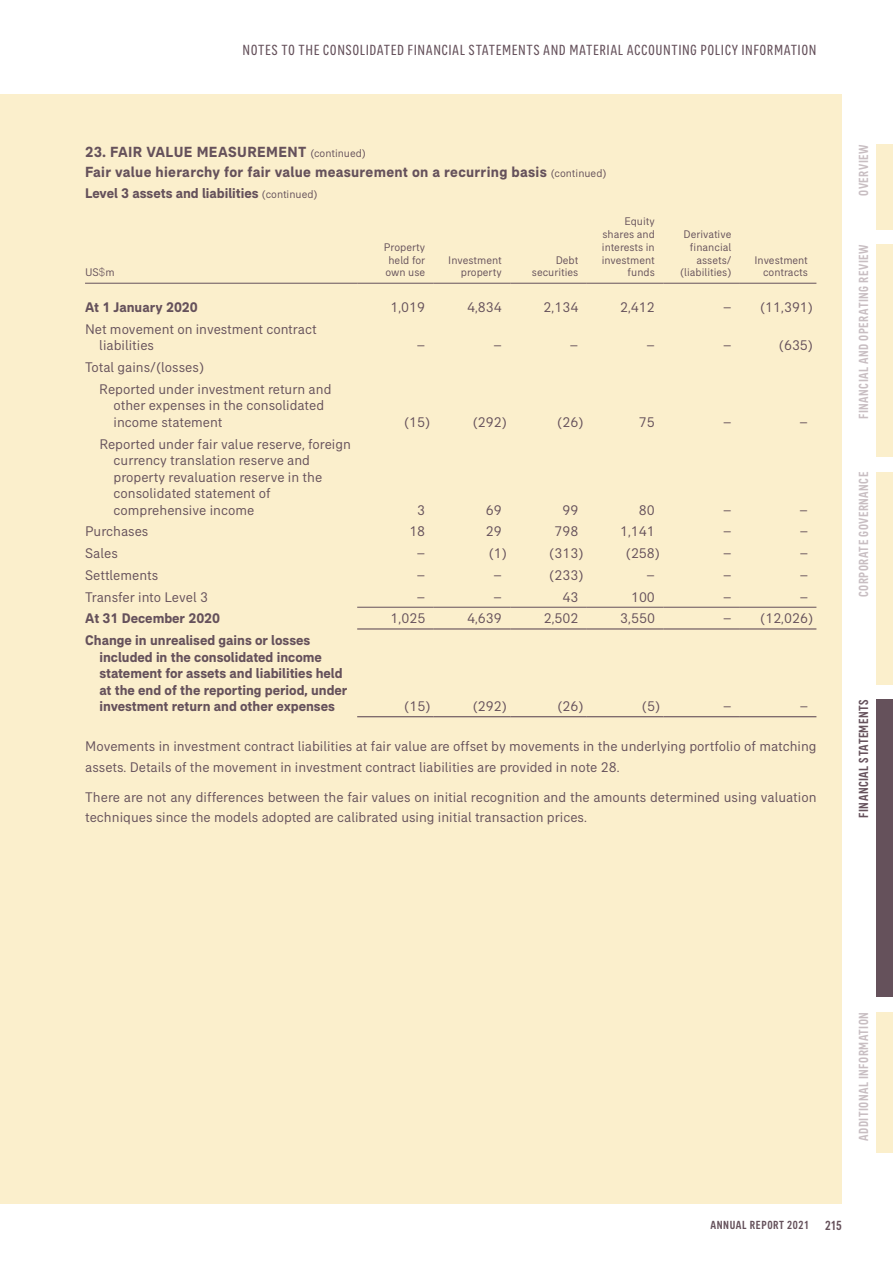
<style>
.page{position:relative;width:893px;height:1263px;background:#fff}
.page>*{position:absolute;margin:0;border:0;box-sizing:border-box;transform-origin:0 0}
.t1{font:700 15px/20.2px "AIA Everest";letter-spacing:.02em;color:#65515b}
.t2{font:condensed 15px "AIA Everest";letter-spacing:.035em;color:#65515b}
.t3{font:14.25px/16.5px "AIA Everest";color:#65515b}
.t4{font:700 14.25px/16.5px "AIA Everest";color:#65515b}
.t5{font:500 condensed 13.5px "AIA Everest";letter-spacing:.035em;color:#c8bec2}
.t6{font:500 condensed 13.5px "AIA Everest";letter-spacing:.035em;color:#65515b}
.t7{font:500 condensed 12px "AIA Everest";letter-spacing:.05em;color:#65515b}
.t8{font:11.25px/12.8px "AIA Everest";color:#65515b;text-align:right}
.s1{font-weight:400;font-size:11.25px}
.s2{font-family:"Akkurat Light Pro"}
</style>
<div class="page">
<div style="left:0;top:94px;width:842px;height:1109px;background:#fbefcc"></div>
<hr style="left:85px;top:283px;width:272px;height:1px;background:#65515b">
<hr style="left:357px;top:283px;width:77px;height:1px;background:#65515b">
<hr style="left:434px;top:283px;width:76px;height:1px;background:#65515b">
<hr style="left:510px;top:283px;width:77px;height:1px;background:#65515b">
<hr style="left:587px;top:283px;width:76px;height:1px;background:#65515b">
<hr style="left:663px;top:283px;width:77px;height:1px;background:#65515b">
<hr style="left:740px;top:283px;width:76px;height:1px;background:#65515b">
<hr style="left:357px;top:628px;width:77px;height:1px;background:#65515b">
<hr style="left:434px;top:628px;width:76px;height:1px;background:#65515b">
<hr style="left:510px;top:628px;width:77px;height:1px;background:#65515b">
<hr style="left:587px;top:628px;width:76px;height:1px;background:#65515b">
<hr style="left:663px;top:628px;width:77px;height:1px;background:#65515b">
<hr style="left:740px;top:628px;width:76px;height:1px;background:#65515b">
<hr style="left:357px;top:716px;width:77px;height:1px;background:#65515b">
<hr style="left:434px;top:716px;width:76px;height:1px;background:#65515b">
<hr style="left:510px;top:716px;width:77px;height:1px;background:#65515b">
<hr style="left:587px;top:716px;width:76px;height:1px;background:#65515b">
<hr style="left:663px;top:716px;width:77px;height:1px;background:#65515b">
<hr style="left:740px;top:716px;width:76px;height:1px;background:#65515b">
<hr style="left:357px;top:607px;width:77px;height:1px;background:#65515b">
<hr style="left:434px;top:607px;width:76px;height:1px;background:#65515b">
<hr style="left:510px;top:607px;width:77px;height:1px;background:#65515b">
<hr style="left:587px;top:607px;width:76px;height:1px;background:#65515b">
<hr style="left:663px;top:607px;width:77px;height:1px;background:#65515b">
<hr style="left:740px;top:607px;width:76px;height:1px;background:#65515b">
<div style="left:876px;top:145px;width:17px;height:85px;background:#fbefcc"></div>
<div style="left:876px;top:244px;width:17px;height:213px;background:#fbefcc"></div>
<div style="left:876px;top:472px;width:17px;height:213px;background:#fbefcc"></div>
<div style="left:876px;top:699px;width:17px;height:298px;background:#65515b"></div>
<div style="left:876px;top:1012px;width:17px;height:140px;background:#fbefcc"></div>
<p class="t2" style="left:243px;top:42px;width:575px">NOTES TO THE CONSOLIDATED FINANCIAL STATEMENTS AND MATERIAL ACCOUNTING POLICY INFORMATION</p>
<p class="t1" style="left:85px;top:142px;width:523px">23. FAIR VALUE MEASUREMENT <span class="s1">(continued)<br></span>Fair value hierarchy for fair value measurement on a recurring basis <span class="s1">(continued)</span></p>
<p class="t4" style="left:85px;top:184px;width:234px">Level 3 assets and liabilities <span class="s1">(continued)</span></p>
<p class="t8" style="left:85px;top:266px;width:31px">US<span class="s2">$</span>m</p>
<p class="t8" style="left:384px;top:241px;width:43px;text-align:justify">Property held for own use</p>
<p class="t8" style="left:448px;top:253px;width:55px">Investment property</p>
<p class="t8" style="left:532px;top:253px;width:48px">Debt securities</p>
<p class="t8" style="left:602px;top:215px;width:55px">Equity shares and interests in investment funds</p>
<p class="t8" style="left:680px;top:228px;width:53px">Derivative financial assets/ (liabilities)</p>
<p class="t8" style="left:754px;top:253px;width:55px">Investment contracts</p>
<p class="t4" style="left:85px;top:299px;width:114px">At 1 January 2020</p>
<p class="t3" style="left:390px;top:299px;width:36px">1,019</p>
<p class="t3" style="left:467px;top:299px;width:36px">4,834</p>
<p class="t3" style="left:544px;top:299px;width:36px">2,134</p>
<p class="t3" style="left:620px;top:299px;width:36px">2,412</p>
<p class="t3" style="left:723px;top:299px;width:92px">– (11,391)</p>
<p class="t3" style="left:99px;top:321px;width:219px;text-indent:-14px">Net movement on investment contract liabilities</p>
<p class="t3" style="left:417px;top:337px;width:10px">–</p>
<p class="t3" style="left:493px;top:337px;width:10px">–</p>
<p class="t3" style="left:570px;top:337px;width:10px">–</p>
<p class="t3" style="left:646px;top:337px;width:10px">–</p>
<p class="t3" style="left:723px;top:337px;width:10px">–</p>
<p class="t3" style="left:779px;top:337px;width:36px">(635)</p>
<p class="t3" style="left:99px;top:356px;width:234px;line-height:21.8px;text-indent:-14px">Total gains/(losses)<br>Reported under investment return and</p>
<p class="t3" style="left:114px;top:397px;width:212px">other expenses in the consolidated income statement</p>
<p class="t3" style="left:114px;top:435px;width:239px;text-indent:-14px">Reported under fair value reserve, foreign currency translation reserve and property revaluation reserve in the consolidated statement of comprehensive income</p>
<p class="t3" style="left:404px;top:414px;width:28px">(15)</p>
<p class="t3" style="left:473px;top:414px;width:36px">(292)</p>
<p class="t3" style="left:557px;top:414px;width:28px">(26)</p>
<p class="t3" style="left:639px;top:414px;width:17px">75</p>
<p class="t3" style="left:723px;top:414px;width:10px">–</p>
<p class="t3" style="left:800px;top:414px;width:10px">–</p>
<p class="t3" style="left:417px;top:501px;width:9px">3</p>
<p class="t3" style="left:486px;top:501px;width:17px">69</p>
<p class="t3" style="left:562px;top:501px;width:17px">99</p>
<p class="t3" style="left:639px;top:501px;width:17px">80</p>
<p class="t3" style="left:723px;top:501px;width:10px">–</p>
<p class="t3" style="left:800px;top:501px;width:10px">–</p>
<p class="t3" style="left:85px;top:523px;width:65px">Purchases</p>
<p class="t3" style="left:409px;top:523px;width:17px">18</p>
<p class="t3" style="left:486px;top:523px;width:17px">29</p>
<p class="t3" style="left:554px;top:523px;width:25px">798</p>
<p class="t3" style="left:620px;top:523px;width:36px">1,141</p>
<p class="t3" style="left:723px;top:523px;width:10px">–</p>
<p class="t3" style="left:800px;top:523px;width:10px">–</p>
<p class="t3" style="left:85px;top:545px;width:34px">Sales</p>
<p class="t3" style="left:417px;top:545px;width:10px">–</p>
<p class="t3" style="left:489px;top:545px;width:20px">(1)</p>
<p class="t3" style="left:549px;top:545px;width:36px">(313)</p>
<p class="t3" style="left:626px;top:545px;width:36px">(258)</p>
<p class="t3" style="left:723px;top:545px;width:10px">–</p>
<p class="t3" style="left:800px;top:545px;width:10px">–</p>
<p class="t3" style="left:85px;top:567px;width:75px">Settlements</p>
<p class="t3" style="left:417px;top:567px;width:10px">–</p>
<p class="t3" style="left:493px;top:567px;width:10px">–</p>
<p class="t3" style="left:549px;top:567px;width:36px">(233)</p>
<p class="t3" style="left:647px;top:567px;width:10px">–</p>
<p class="t3" style="left:723px;top:567px;width:10px">–</p>
<p class="t3" style="left:800px;top:567px;width:10px">–</p>
<p class="t3" style="left:85px;top:588px;width:124px">Transfer into Level 3</p>
<p class="t3" style="left:417px;top:588px;width:10px">–</p>
<p class="t3" style="left:493px;top:588px;width:10px">–</p>
<p class="t3" style="left:562px;top:588px;width:17px">43</p>
<p class="t3" style="left:631px;top:588px;width:25px">100</p>
<p class="t3" style="left:723px;top:588px;width:10px">–</p>
<p class="t3" style="left:800px;top:588px;width:10px">–</p>
<p class="t4" style="left:85px;top:610px;width:137px">At 31 December 2020</p>
<p class="t3" style="left:391px;top:610px;width:36px">1,025</p>
<p class="t3" style="left:467px;top:610px;width:36px">4,639</p>
<p class="t3" style="left:544px;top:610px;width:36px">2,502</p>
<p class="t3" style="left:620px;top:610px;width:36px">3,550</p>
<p class="t3" style="left:723px;top:610px;width:92px">– (12,026)</p>
<p class="t4" style="left:99px;top:632px;width:249px;text-indent:-14px">Change in unrealised gains or losses included in the consolidated income statement for assets and liabilities held at the end of the reporting period, under investment return and other expenses</p>
<p class="t3" style="left:404px;top:698px;width:28px">(15)</p>
<p class="t3" style="left:473px;top:698px;width:36px">(292)</p>
<p class="t3" style="left:557px;top:698px;width:28px">(26)</p>
<p class="t3" style="left:642px;top:698px;width:20px">(5)</p>
<p class="t3" style="left:723px;top:698px;width:10px">–</p>
<p class="t3" style="left:800px;top:698px;width:10px">–</p>
<p class="t3" style="left:85px;top:736px;width:733px;line-height:20.2px">Movements in investment contract liabilities at fair value are offset by movements in the underlying portfolio of matching assets. Details of the movement in investment contract liabilities are provided in note 28.</p>
<p class="t3" style="left:85px;top:786px;width:733px;line-height:20.2px">There are not any differences between the fair values on initial recognition and the amounts determined using valuation techniques since the models adopted are calibrated using initial transaction prices.</p>
<p class="t5" style="left:856px;top:196px;width:53px;rotate:-90deg">OVERVIEW</p>
<p class="t5" style="left:856px;top:419px;width:176px;rotate:-90deg">FINANCIAL AND OPERATING REVIEW</p>
<p class="t5" style="left:856px;top:597px;width:127px;rotate:-90deg">CORPORATE GOVERNANCE</p>
<p class="t6" style="left:856px;top:818px;width:120px;rotate:-90deg">FINANCIAL STATEMENTS</p>
<p class="t5" style="left:856px;top:1141px;width:130px;rotate:-90deg">ADDITIONAL INFORMATION</p>
<p class="t7" style="left:710px;top:1218px;width:100px">ANNUAL REPORT 2021</p>
<p class="t6" style="left:825px;top:1217px;width:18px">215</p>
</div>
